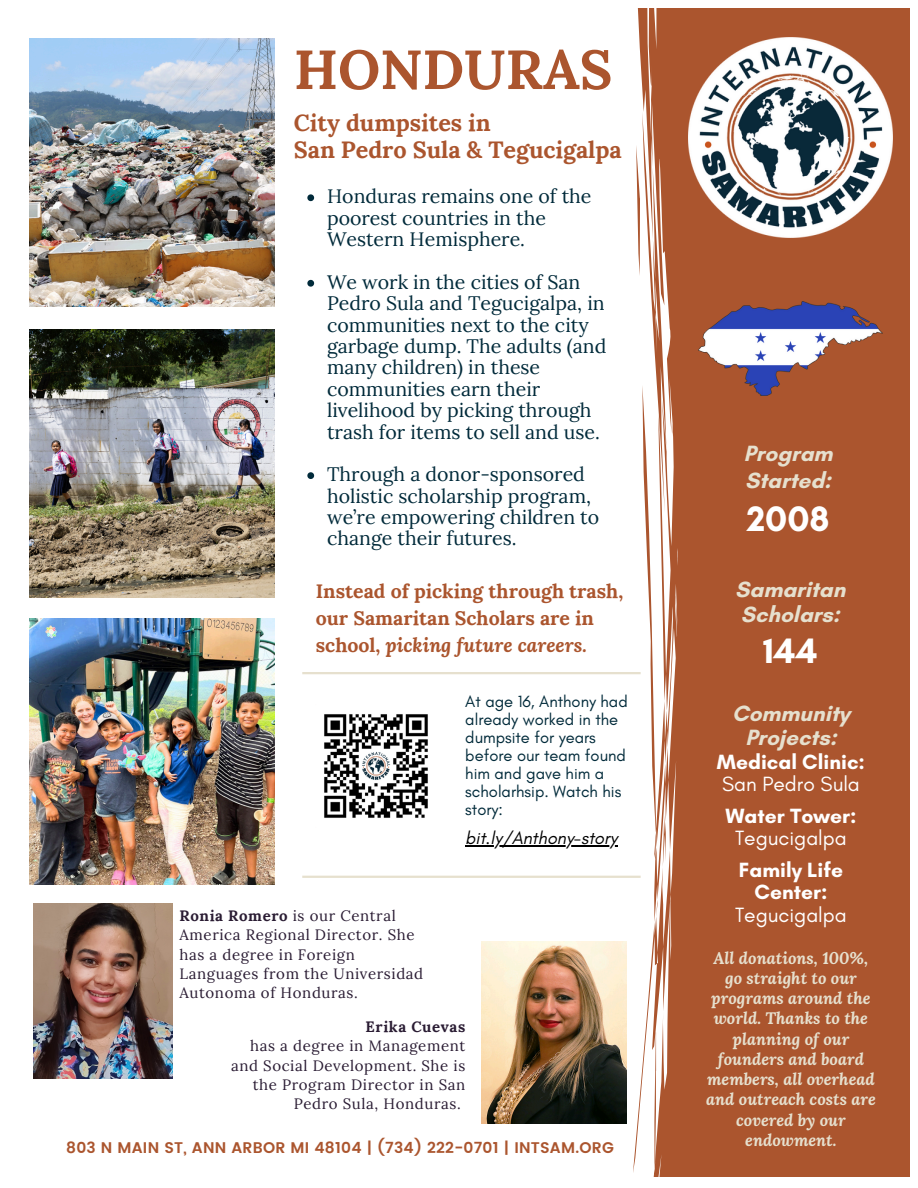
<style>
.page{position:relative;width:918px;height:1188px;background:#fff}
.page>*{position:absolute;margin:0;border:0;box-sizing:border-box;transform-origin:0 0}
.t1{font:700 54.9px "Lora";letter-spacing:-.005em;color:#ab552e}
.t2{font:700 36px "Glacial Indifference";color:#fff}
.t3{font:700 23.4px/27px "Lora";letter-spacing:-.005em;color:#ab552e}
.t4{font:700 22.5px/27px "Glacial Indifference";color:#e6e0ce}
.t5{font:700 21px/22.5px "Glacial Indifference";color:#fff;text-align:center}
.t6{font:19.5px/21.3px "Lora";color:#002a3a}
.t7{font:700 19.5px/27px "Lora";color:#ab552e}
.t8{font:italic 18px "Glacial Indifference";color:#000}
.t9{font:italic 700 16.5px/20.2px "Lora";color:#e6e0ce;text-align:center}
.t10{font:16.5px/18px "Glacial Indifference";color:#002a3a}
.t11{font:600 15.45px "Poppins";letter-spacing:.015em;color:#ab552e}
.t12{font:15px/19.2px "Lora";letter-spacing:.04em;color:#2a1c33}
.t13{font:700 15px "Lora";letter-spacing:.04em;color:#2a1c33}
.s1{font-style:italic}
.s2{font-weight:700}
.s3{font-weight:400}
</style>
<div class="page">
<svg style="left:633px;top:8px;width:56px;height:1169px"></svg>
<div style="left:689px;top:8px;width:221px;height:1169px;background:#ab552e"></div>
<img style="left:689px;top:37px;width:203px;height:200px">
<img style="left:482px;top:941px;width:144px;height:182px">
<img style="left:29px;top:38px;width:245px;height:268px">
<img style="left:29px;top:330px;width:245px;height:268px">
<img style="left:29px;top:618px;width:245px;height:267px">
<hr style="left:302px;top:672px;width:339px;height:2px;background:#e6e0ce">
<hr style="left:302px;top:876px;width:339px;height:2px;background:#e6e0ce">
<img style="left:698px;top:302px;width:185px;height:93px">
<img style="left:34px;top:904px;width:138px;height:174px">
<img style="left:324px;top:714px;width:104px;height:104px">
<svg style="left:307px;top:194px;width:7px;height:7px"></svg>
<svg style="left:307px;top:280px;width:7px;height:7px"></svg>
<svg style="left:307px;top:472px;width:7px;height:7px"></svg>
<hr style="left:465px;top:845px;width:152px;height:1px;background:#000">
<p class="t1" style="left:294px;top:34px;width:320px">HONDURAS</p>
<p class="t3" style="left:294px;top:109px;width:329px">City dumpsites in<br>San Pedro Sula &amp; Tegucigalpa</p>
<h3 class="t6" style="left:327px;top:186px;width:266px">Honduras remains one of the poorest countries in the<br>Western Hemisphere.</h3>
<h5 class="t6" style="left:327px;top:271px;width:281px">We work in the cities of San<br>Pedro Sula and Tegucigalpa, in communities next to the city garbage dump. The adults (and many children) in these communities earn their livelihood by picking through trash for items to sell and use.</h5>
<h5 class="t6" style="left:327px;top:463px;width:274px">Through a donor-sponsored holistic scholarship program, we’re empowering children to change their futures.</h5>
<p class="t7" style="left:316px;top:577px;width:309px">Instead of picking through trash, our Samaritan Scholars are in school, <span class="s1">picking future careers.</span></p>
<p class="t10" style="left:465px;top:693px;width:164px">At age 16, Anthony had already worked in the dumpsite for years before our team found him and gave him a scholarhsip. Watch his story:</p>
<p class="t12" style="left:180px;top:906px;width:245px"><span class="s2">Ronia Romero</span> is our Central<br>America Regional Director. She has a degree in Foreign<br>Languages from the Universidad<br>Autonoma of Honduras.</p>
<p class="t8" style="left:465px;top:827px;width:154px">bit.ly/Anthony-story</p>
<h6 class="t13" style="left:366px;top:1017px;width:101px">Erika Cuevas</h6>
<h1 class="t12" style="left:250px;top:1036px;width:217px">has a degree in Management</h1>
<h1 class="t12" style="left:231px;top:1055px;width:236px">and Social Development. She is</h1>
<h1 class="t12" style="left:253px;top:1075px;width:214px">the Program Director in San</h1>
<h1 class="t12" style="left:294px;top:1094px;width:168px">Pedro Sula, Honduras.</h1>
<p class="t11" style="left:66px;top:1139px;width:549px">803 N MAIN ST, ANN ARBOR MI 48104 | (734) 222-0701 | INTSAM.ORG</p>
<h2 class="t4" style="left:744px;top:439px;width:90px">Program<br>Started:</h2>
<h2 class="t2" style="left:747px;top:496px;width:84px">2008</h2>
<p class="t4" style="left:735px;top:577px;width:111px;line-height:24.8px">Samaritan<br>Scholars:</p>
<p class="t2" style="left:763px;top:629px;width:56px">144</p>
<p class="t4" style="left:732px;top:701px;width:119px;line-height:24px;text-align:center">Community<br>Projects:</p>
<p class="t5" style="left:717px;top:750px;width:150px;text-align:left">Medical Clinic:<br><span class="s3">San Pedro Sula</span></p>
<p class="t5" style="left:725px;top:804px;width:133px">Water Tower:<br><span class="s3">Tegucigalpa</span></p>
<h4 class="t5" style="left:735px;top:858px;width:113px">Family Life<br>Center:<br><span class="s3">Tegucigalpa</span></h4>
<p class="t9" style="left:706px;top:947px;width:171px">All donations, 100%, go straight to our programs around the world. Thanks to the planning of our founders and board members, all overhead and outreach costs are covered by our endowment.</p>
</div>
